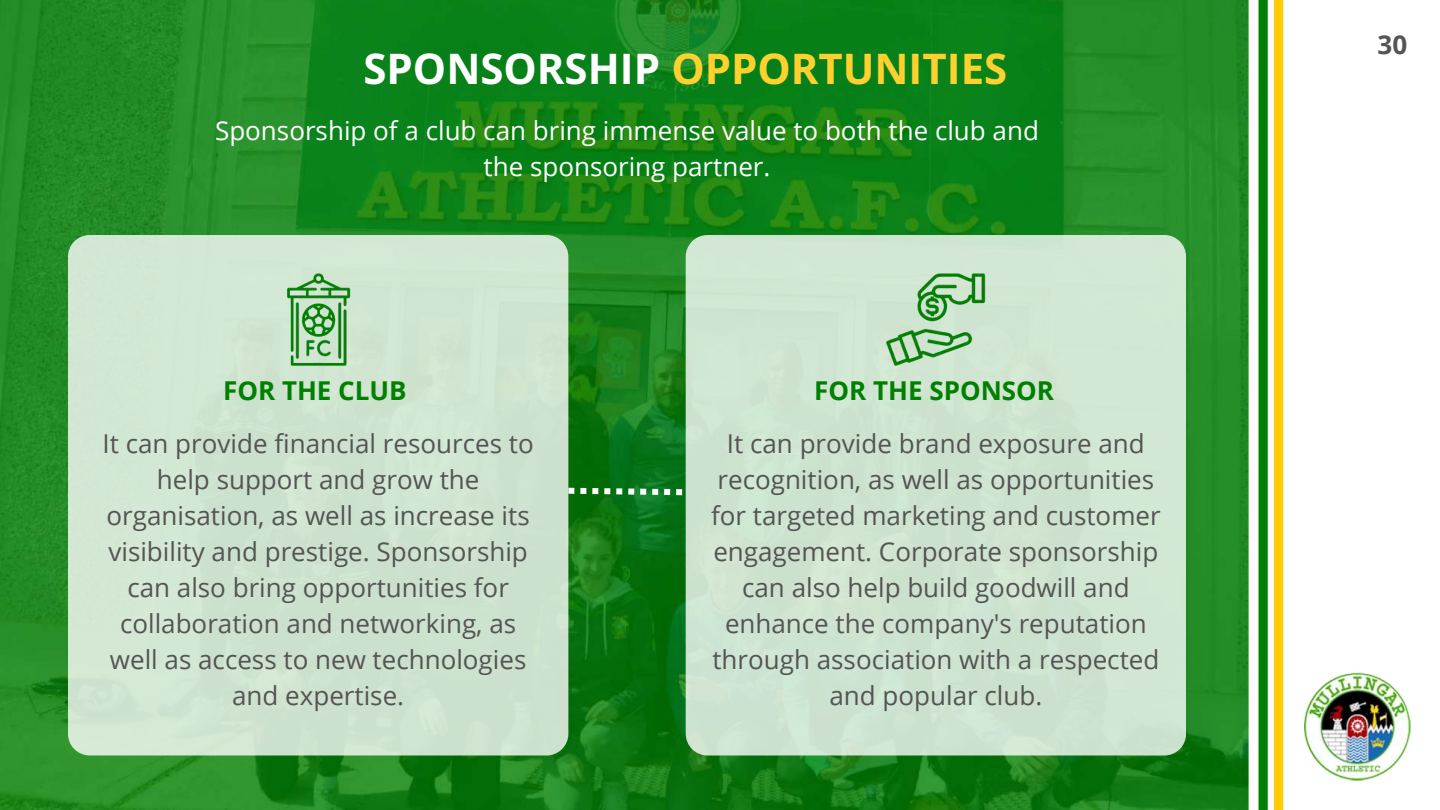
<style>
.page{position:relative;width:1440px;height:810px;background:#fff}
.page>*{position:absolute;margin:0;border:0;box-sizing:border-box;transform-origin:0 0}
.t1{font:700 42px "Open Sans";color:#ffd12f}
.t2{font:26px/36px "Open Sans";color:#545454;text-align:center}
.t3{font:26px/36px "Open Sans";color:#fff;text-align:center}
.t4{font:700 26px "Open Sans";color:#008000}
.t5{font:700 26px "Open Sans";color:#545454}
.s1{color:#fff}
</style>
<div class="page">
<img style="left:0;top:0;width:1284px;height:810px">
<img style="left:1304px;top:672px;width:107px;height:109px">
<div style="left:68px;top:235px;width:500px;height:520px;background:#d0e5d0"></div>
<svg style="left:568px;top:488px;width:114px;height:7px"></svg>
<div style="left:686px;top:235px;width:500px;height:520px;background:#d0e5d1"></div>
<img style="left:234px;top:235px;width:168px;height:168px">
<img style="left:852px;top:235px;width:168px;height:168px">
<h1 class="t1" style="left:364px;top:39px;width:645px"><span class="s1">SPONSORSHIP</span> OPPORTUNITIES</h1>
<p class="t3" style="left:215px;top:111px;width:825px">Sponsorship of a club can bring immense value to both the club and the sponsoring partner.</p>
<p class="t4" style="left:223px;top:372px;width:185px">FOR THE CLUB</p>
<p class="t2" style="left:103px;top:425px;width:433px">It can provide financial resources to help support and grow the organisation, as well as increase its visibility and prestige. Sponsorship can also bring opportunities for collaboration and networking, as well as access to new technologies and expertise.</p>
<p class="t4" style="left:814px;top:372px;width:241px">FOR THE SPONSOR</p>
<p class="t2" style="left:711px;top:425px;width:451px">It can provide brand exposure and recognition, as well as opportunities for targeted marketing and customer engagement. Corporate sponsorship can also help build goodwill and enhance the company's reputation through association with a respected and popular club.</p>
<p class="t5" style="left:1378px;top:27px;width:31px">30</p>
</div>
